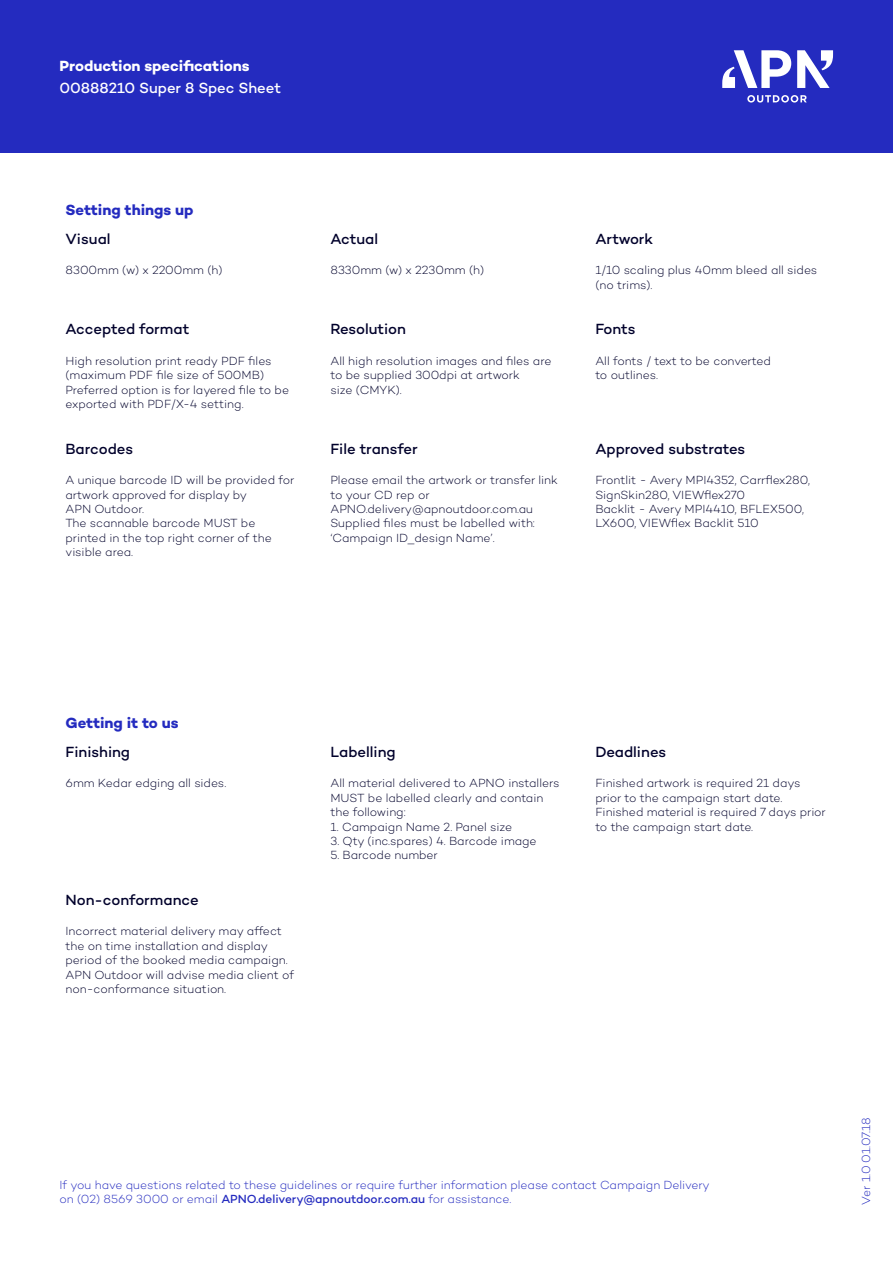
<style>
.page{position:relative;width:893px;height:1263px;background:#fff}
.page>*{position:absolute;margin:0;border:0;box-sizing:border-box;transform-origin:0 0}
.t1{font:500 15px "Campton";color:#00002b}
.t2{font:700 15px "Campton";color:#242bbf}
.t3{font:700 15px "Campton";color:#fff}
.t4{font:500 15px "Campton";color:#fff}
.t5{font:300 12px/14.4px "Campton";color:#00002b}
.t6{font:300 12px/14.4px "Campton";letter-spacing:-.005em;color:#242bbf}
.s1{font-weight:500}
</style>
<div class="page">
<div style="left:0;top:0;width:893px;height:153px;background:#242bbf"></div>
<svg style="left:747px;top:95px;width:60px;height:8px"></svg>
<svg style="left:722px;top:50px;width:69px;height:38px"></svg>
<svg style="left:797px;top:50px;width:36px;height:38px"></svg>
<p class="t3" style="left:60px;top:56px;width:192px">Production specifications</p>
<p class="t4" style="left:60px;top:79px;width:223px">00888210 Super 8 Spec Sheet</p>
<p class="t2" style="left:66px;top:201px;width:130px">Setting things up</p>
<p class="t1" style="left:66px;top:229px;width:47px">Visual</p>
<p class="t1" style="left:330px;top:229px;width:49px">Actual</p>
<p class="t1" style="left:595px;top:229px;width:59px">Artwork</p>
<p class="t5" style="left:66px;top:263px;width:158px">8300mm (w) x 2200mm (h)</p>
<p class="t5" style="left:330px;top:263px;width:155px">8330mm (w) x 2230mm (h)</p>
<p class="t5" style="left:595px;top:263px;width:223px">1/10 scaling plus 40mm bleed all sides (no trims).</p>
<p class="t1" style="left:66px;top:320px;width:125px">Accepted format</p>
<p class="t1" style="left:330px;top:320px;width:77px">Resolution</p>
<p class="t1" style="left:595px;top:320px;width:42px">Fonts</p>
<p class="t5" style="left:66px;top:353px;width:225px">High resolution print ready PDF files (maximum PDF file size of 500MB)<br>Preferred option is for layered file to be exported with PDF/X-4 setting.</p>
<p class="t5" style="left:330px;top:353px;width:222px">All high resolution images and files are to be supplied 300dpi at artwork<br>size (CMYK).</p>
<p class="t5" style="left:595px;top:353px;width:177px">All fonts / text to be converted to outlines.</p>
<p class="t1" style="left:66px;top:439px;width:69px">Barcodes</p>
<p class="t1" style="left:330px;top:439px;width:89px">File transfer</p>
<p class="t1" style="left:595px;top:439px;width:151px">Approved substrates</p>
<p class="t5" style="left:66px;top:473px;width:230px">A unique barcode ID will be provided for artwork approved for display by<br>APN Outdoor.<br>The scannable barcode MUST be printed in the top right corner of the visible area.</p>
<p class="t5" style="left:330px;top:473px;width:229px">Please email the artwork or transfer link to your CD rep or<br>APNO.delivery@apnoutdoor.com.au<br>Supplied files must be labelled with: ‘Campaign ID_design Name’.</p>
<p class="t5" style="left:595px;top:473px;width:216px">Frontlit - Avery MPI4352, Carrflex280,<br>SignSkin280, VIEWflex270<br>Backlit - Avery MPI4410, BFLEX500,<br>LX600, VIEWflex Backlit 510</p>
<p class="t2" style="left:66px;top:714px;width:115px">Getting it to us</p>
<p class="t1" style="left:66px;top:742px;width:66px">Finishing</p>
<p class="t1" style="left:330px;top:742px;width:67px">Labelling</p>
<p class="t1" style="left:595px;top:742px;width:72px">Deadlines</p>
<p class="t5" style="left:66px;top:776px;width:162px">6mm Kedar edging all sides.</p>
<p class="t5" style="left:330px;top:776px;width:230px">All material delivered to APNO installers<br>MUST be labelled clearly and contain the following:</p>
<p class="t5" style="left:330px;top:819px;width:183px">1. Campaign Name 2. Panel size</p>
<p class="t5" style="left:330px;top:833px;width:208px">3. Qty (inc.spares) 4. Barcode image</p>
<p class="t5" style="left:330px;top:848px;width:109px">5. Barcode number</p>
<p class="t5" style="left:595px;top:776px;width:232px">Finished artwork is required 21 days prior to the campaign start date.<br>Finished material is required 7 days prior to the campaign start date.</p>
<p class="t1" style="left:66px;top:890px;width:135px">Non-conformance</p>
<p class="t5" style="left:66px;top:924px;width:230px">Incorrect material delivery may affect the on time installation and display period of the booked media campaign.<br>APN Outdoor will advise media client of non-conformance situation.</p>
<p class="t6" style="left:60px;top:1177px;width:652px">If you have questions related to these guidelines or require further information please contact Campaign Delivery on (02) 8569 3000 or email <span class="s1">APNO.delivery@apnoutdoor.com.au</span> for assistance.</p>
<p class="t6" style="left:859px;top:1204px;width:89px;rotate:-90deg">Ver 1.0 01.07.18</p>
</div>
